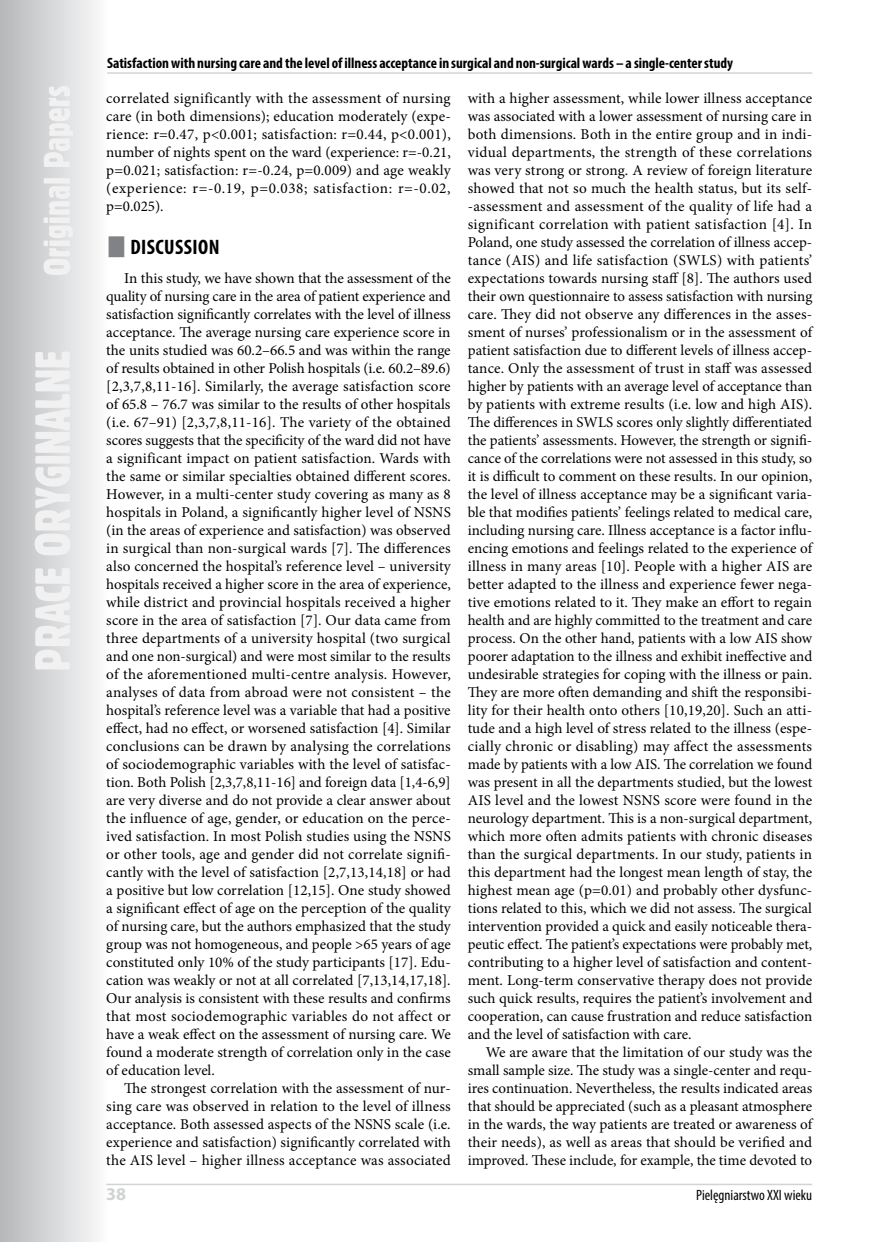
<style>
.page{position:relative;width:876px;height:1242px;background:#fff}
.page>*{position:absolute;margin:0;border:0;box-sizing:border-box;transform-origin:0 0}
.t1{font:700 condensed 21px "Myriad Pro";letter-spacing:.02em;color:#000}
.t2{font:700 18px "Myriad Pro";color:#d1d3d4}
.t3{font:15px/18px "Minion Pro";letter-spacing:.005em;color:#000;text-align:justify}
.t4{font:700 condensed 15px "Myriad Pro";letter-spacing:-.005em;color:#000}
.t5{font:condensed 15px "Myriad Pro";color:#000}
</style>
<div class="page">
<svg style="left:0;top:0;width:108px;height:1242px"></svg>
<svg style="left:35px;top:86px;width:38px;height:583px"></svg>
<hr style="left:106px;top:1183px;width:706px;height:2px;background:#d1d3d4">
<hr style="left:107px;top:72px;width:705px;height:2px;background:#d1d3d4">
<p class="t4" style="left:107px;top:54px;width:627px">Satisfaction with nursing care and the level of illness acceptance in surgical and non-surgical wards – a single-center study</p>
<p class="t3" style="left:106px;top:89px;width:346px">correlated significantly with the assessment of nursing care (in both dimensions); education moderately (expe&shy;rience: r=0.47, p&lt;0.001; satisfaction: r=0.44, p&lt;0.001), number of nights spent on the ward (experience: r=-0.21, p=0.021; satisfaction: r=-0.24, p=0.009) and age weakly (experience: r=-0.19, p=0.038; satisfaction: r=-0.02, p=0.025).</p>
<h1 class="t1" style="left:131px;top:234px;width:91px">DISCUSSION</h1>
<p class="t3" style="left:106px;top:269px;width:346px;text-indent:18px">In this study, we have shown that the assessment of the quality of nursing care in the area of patient experience and satisfaction significantly correlates with the level of illness acceptance. The average nursing care experience score in the units studied was 60.2–66.5 and was within the range of results obtained in other Polish hospitals (i.e. 60.2–89.6) [2,3,7,8,11-16]. Similarly, the average satisfaction score of 65.8 – 76.7 was similar to the results of other hospitals (i.e. 67–91) [2,3,7,8,11-16]. The variety of the obtained scores suggests that the specificity of the ward did not have a significant impact on patient satisfaction. Wards with the same or similar specialties obtained different scores.<br>However, in a multi-center study covering as many as 8 hospitals in Poland, a significantly higher level of NSNS (in the areas of experience and satisfaction) was observed in surgical than non-surgical wards [7]. The differences also concerned the hospital’s reference level – university hospitals received a higher score in the area of experience, while district and provincial hospitals received a higher score in the area of satisfaction [7]. Our data came from three departments of a university hospital (two surgical and one non-surgical) and were most similar to the results of the aforementioned multi-centre analysis. However, analyses of data from abroad were not consistent – the hospital’s reference level was a variable that had a positive effect, had no effect, or worsened satisfaction [4]. Similar conclusions can be drawn by analysing the correlations of sociodemographic variables with the level of satisfac&shy;tion. Both Polish [2,3,7,8,11-16] and foreign data [1,4-6,9] are very diverse and do not provide a clear answer about the influence of age, gender, or education on the perce&shy;ived satisfaction. In most Polish studies using the NSNS or other tools, age and gender did not correlate signifi&shy;cantly with the level of satisfaction [2,7,13,14,18] or had a positive but low correlation [12,15]. One study showed a significant effect of age on the perception of the quality of nursing care, but the authors emphasized that the study group was not homogeneous, and people &gt;65 years of age constituted only 10% of the study participants [17]. Edu&shy;cation was weakly or not at all correlated [7,13,14,17,18].<br>Our analysis is consistent with these results and confirms that most sociodemographic variables do not affect or have a weak effect on the assessment of nursing care. We found a moderate strength of correlation only in the case of education level.</p>
<p class="t3" style="left:106px;top:1079px;width:346px;text-indent:18px">The strongest correlation with the assessment of nur&shy;sing care was observed in relation to the level of illness acceptance. Both assessed aspects of the NSNS scale (i.e. experience and satisfaction) significantly correlated with the AIS level – higher illness acceptance was associated</p>
<p class="t3" style="left:468px;top:89px;width:346px">with a higher assessment, while lower illness acceptance was associated with a lower assessment of nursing care in both dimensions. Both in the entire group and in indi&shy;vidual departments, the strength of these correlations was very strong or strong. A review of foreign literature showed that not so much the health status, but its self--assessment and assessment of the quality of life had a significant correlation with patient satisfaction [4]. In Poland, one study assessed the correlation of illness accep&shy;tance (AIS) and life satisfaction (SWLS) with patients’ expectations towards nursing staff [8]. The authors used their own questionnaire to assess satisfaction with nursing care. They did not observe any differences in the asses&shy;sment of nurses’ professionalism or in the assessment of patient satisfaction due to different levels of illness accep&shy;tance. Only the assessment of trust in staff was assessed higher by patients with an average level of acceptance than by patients with extreme results (i.e. low and high AIS).<br>The differences in SWLS scores only slightly differentiated the patients’ assessments. However, the strength or signifi&shy;cance of the correlations were not assessed in this study, so it is difficult to comment on these results. In our opinion, the level of illness acceptance may be a significant varia&shy;ble that modifies patients’ feelings related to medical care, including nursing care. Illness acceptance is a factor influ&shy;encing emotions and feelings related to the experience of illness in many areas [10]. People with a higher AIS are better adapted to the illness and experience fewer nega&shy;tive emotions related to it. They make an effort to regain health and are highly committed to the treatment and care process. On the other hand, patients with a low AIS show poorer adaptation to the illness and exhibit ineffective and undesirable strategies for coping with the illness or pain.<br>They are more often demanding and shift the responsibi&shy;lity for their health onto others [10,19,20]. Such an atti&shy;tude and a high level of stress related to the illness (espe&shy;cially chronic or disabling) may affect the assessments made by patients with a low AIS. The correlation we found was present in all the departments studied, but the lowest AIS level and the lowest NSNS score were found in the neurology department. This is a non-surgical department, which more often admits patients with chronic diseases than the surgical departments. In our study, patients in this department had the longest mean length of stay, the highest mean age (p=0.01) and probably other dysfunc&shy;tions related to this, which we did not assess. The surgical intervention provided a quick and easily noticeable thera&shy;peutic effect. The patient’s expectations were probably met, contributing to a higher level of satisfaction and content&shy;ment. Long-term conservative therapy does not provide such quick results, requires the patient’s involvement and cooperation, can cause frustration and reduce satisfaction and the level of satisfaction with care.</p>
<p class="t3" style="left:468px;top:1043px;width:346px;text-indent:18px">We are aware that the limitation of our study was the small sample size. The study was a single-center and requ&shy;ires continuation. Nevertheless, the results indicated areas that should be appreciated (such as a pleasant atmosphere in the wards, the way patients are treated or awareness of their needs), as well as areas that should be verified and improved. These include, for example, the time devoted to</p>
<p class="t2" style="left:106px;top:1182px;width:21px">38</p>
<p class="t5" style="left:696px;top:1186px;width:118px">Pielęgniarstwo XXI wieku</p>
</div>
